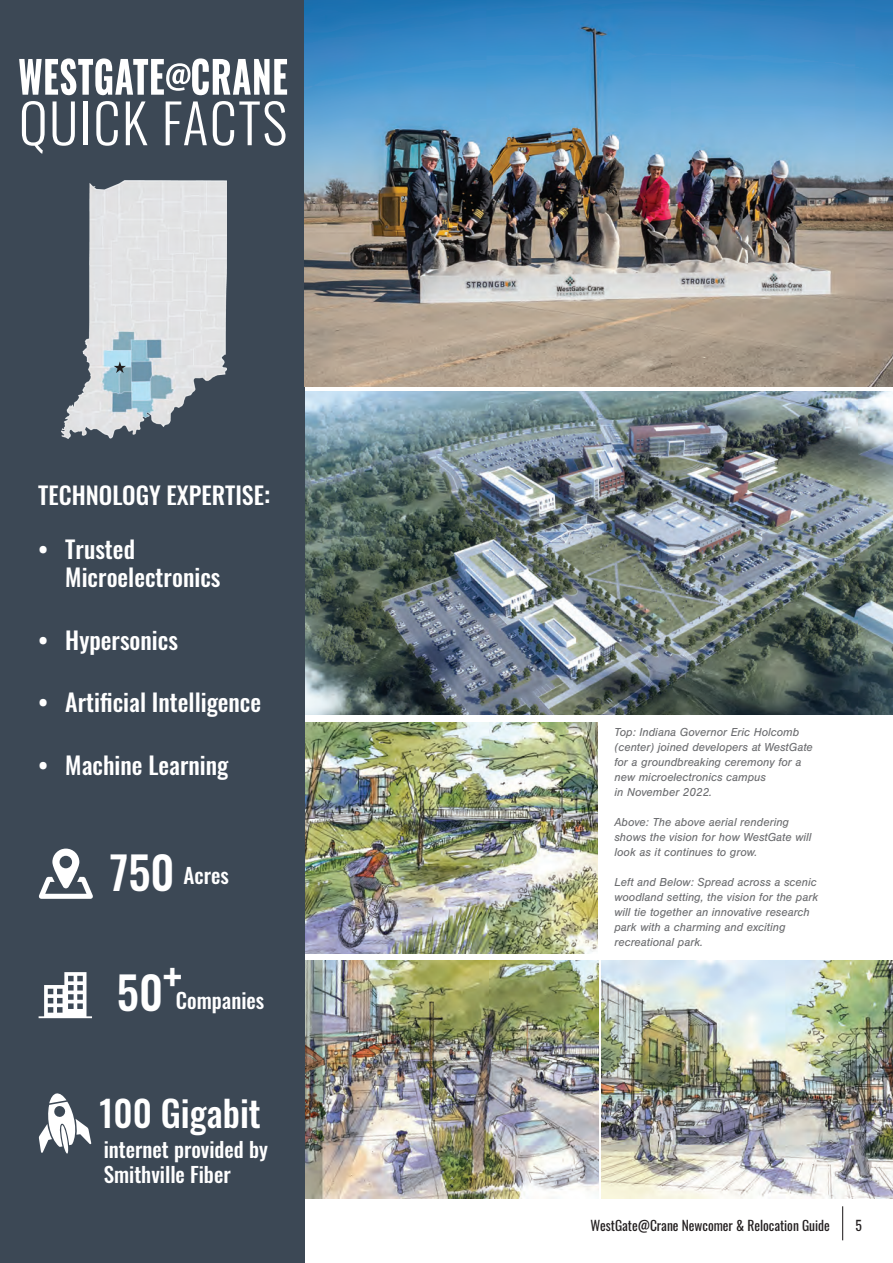
<style>
.page{position:relative;width:893px;height:1263px;background:#fff}
.page>*{position:absolute;margin:0;border:0;box-sizing:border-box;transform-origin:0 0}
.t1{font:300 54px "Oswald";letter-spacing:.03em;color:#fff}
.t2{font:500 45px "Oswald";color:#fff}
.t3{font:500 36px "Oswald";color:#fff}
.t4{font:500 24px/28.8px "Oswald";color:#fff}
.t5{font:500 21px/25.2px "Oswald";color:#fff}
.t6{font:13.5px "Oswald";color:#231f20}
.t7{font:italic 12px/15px "Nimbus San";color:#6c6d70}
.s1{font-size:25.5px}
</style>
<div class="page">
<img style="left:305px;top:961px;width:293px;height:237px">
<img style="left:305px;top:723px;width:292px;height:231px">
<img style="left:602px;top:960px;width:291px;height:238px">
<img style="left:305px;top:391px;width:588px;height:323px">
<div style="left:0;top:0;width:305px;height:1263px;background:#3c4855"></div>
<hr style="left:842px;top:1206px;width:1px;height:34px;background:#231f20">
<img style="left:304px;top:0;width:589px;height:387px">
<img style="left:62px;top:181px;width:165px;height:257px">
<svg style="left:114px;top:361px;width:12px;height:12px"></svg>
<svg style="left:39px;top:1093px;width:52px;height:61px"></svg>
<svg style="left:39px;top:848px;width:54px;height:51px"></svg>
<svg style="left:39px;top:972px;width:53px;height:46px"></svg>
<svg style="left:19px;top:58px;width:268px;height:37px"></svg>
<h1 class="t1" style="left:19px;top:75px;width:270px">QUICK FACTS</h1>
<h3 class="t4" style="left:38px;top:482px;width:233px">TECHNOLOGY EXPERTISE<span class="s1">:</span></h3>
<h3 class="t4" style="left:65px;top:536px;width:157px;text-indent:-27px">• Trusted<br>Microelectronics</h3>
<h3 class="t4" style="left:38px;top:627px;width:141px">• Hypersonics</h3>
<h3 class="t4" style="left:38px;top:690px;width:224px">• Artificial Intelligence</h3>
<h3 class="t4" style="left:38px;top:752px;width:192px">• Machine Learning</h3>
<h2 class="t2" style="left:110px;top:849px;width:66px">750</h2>
<h3 class="t5" style="left:184px;top:864px;width:47px">Acres</h3>
<h2 class="t2" style="left:117px;top:969px;width:67px">50+</h2>
<h3 class="t5" style="left:176px;top:989px;width:90px">Companies</h3>
<h3 class="t3" style="left:99px;top:1095px;width:163px">100 Gigabit</h3>
<h3 class="t5" style="left:104px;top:1138px;width:166px">internet provided by<br>Smithville Fiber</h3>
<p class="t7" style="left:614px;top:725px;width:200px">Top: Indiana Governor Eric Holcomb (center) joined developers at WestGate for a groundbreaking ceremony for a new microelectronics campus<br>in November 2022.</p>
<p class="t7" style="left:614px;top:815px;width:199px">Above: The above aerial rendering shows the vision for how WestGate will look as it continues to grow.</p>
<p class="t7" style="left:614px;top:875px;width:205px">Left and Below: Spread across a scenic woodland setting, the vision for the park will tie together an innovative research park with a charming and exciting recreational park.</p>
<p class="t6" style="left:590px;top:1214px;width:241px">WestGate@Crane Newcomer &amp; Relocation Guide</p>
<p class="t6" style="left:855px;top:1214px;width:8px">5</p>
</div>
